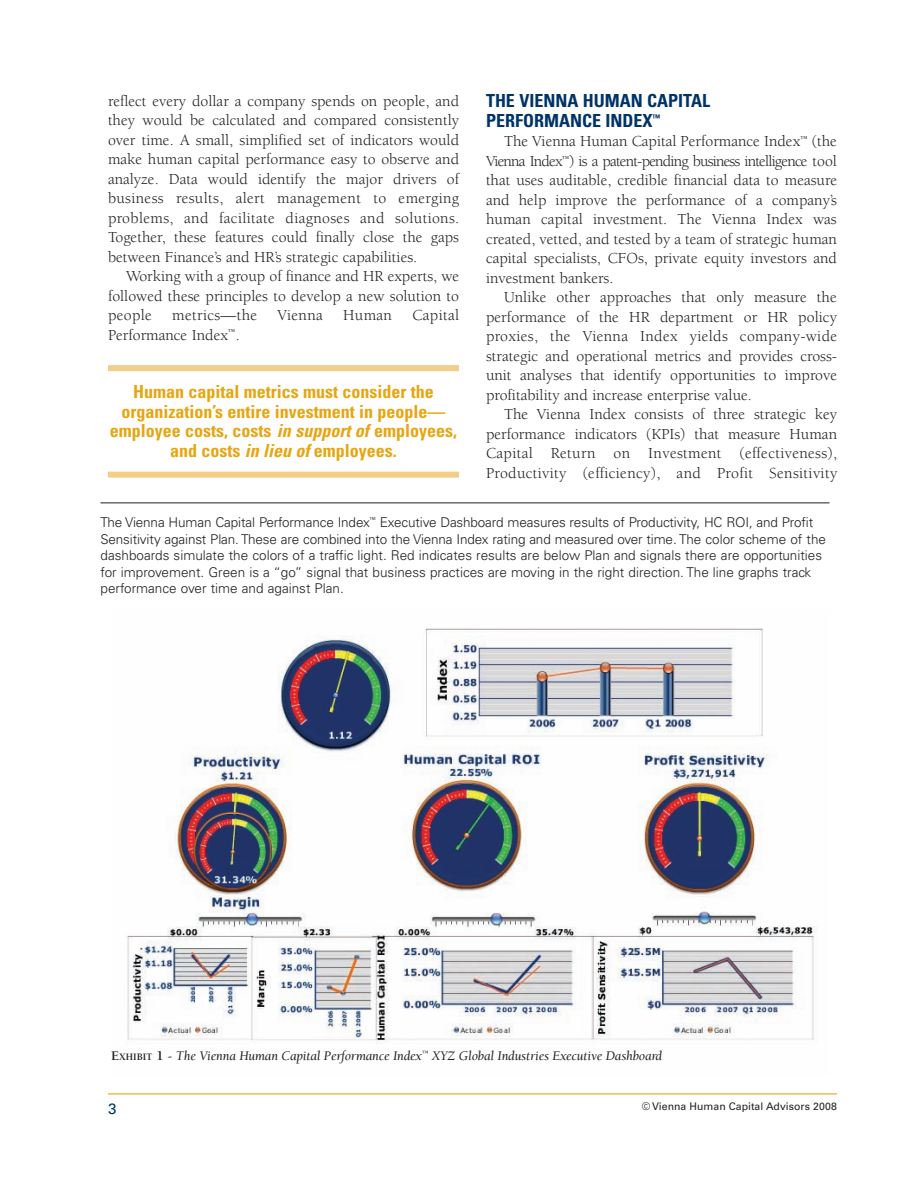
<style>
.page{position:relative;width:918px;height:1188px;background:#fff}
.page>*{position:absolute;margin:0;border:0;box-sizing:border-box;transform-origin:0 0}
.t1{font:700 condensed 18px/19.5px "Univers";color:#e7a512;text-align:center}
.t2{font:700 condensed 18px/19.5px "Univers";color:#003367}
.t3{font:15.75px/19.5px "Berkeley";color:#231f20;text-align:justify}
.t4{font:15.75px "Berkeley";letter-spacing:.02em;color:#231f20}
.t5{font:15px "Univers";color:#003367}
.t6{font:300 13.5px/16.5px "Univers";color:#231f20}
.t7{font:italic 13.5px "Berkeley";letter-spacing:-.01em;color:#231f20}
.t8{font:10.5px "Univers";color:#231f20}
.s1{font-style:italic}
.s2{font-weight:700;font-style:normal}
.s3{font-weight:700;font-style:normal;font-size:10.2px}
</style>
<div class="page">
<div style="left:108px;top:365px;width:351px;height:6px;background:#f4cd89"></div>
<div style="left:108px;top:472px;width:351px;height:6px;background:#f4cd89"></div>
<hr style="left:108px;top:1093px;width:729px;height:1px;background:#e7a512">
<img style="left:127px;top:628px;width:690px;height:416px">
<hr style="left:100px;top:503px;width:730px;height:1px;background:#231f20">
<p class="t3" style="left:108px;top:92px;width:353px">reflect every dollar a company spends on people, and they would be calculated and compared consistently over time. A small, simplified set of indicators would make human capital performance easy to observe and analyze. Data would identify the major drivers of business results, alert management to emerging problems, and facilitate diagnoses and solutions.<br>Together, these features could finally close the gaps between Finance’s and HR’s strategic capabilities.</p>
<p class="t3" style="left:108px;top:268px;width:353px;text-indent:18px">Working with a group of finance and HR experts, we followed these principles to develop a new solution to people</p>
<p class="t4" style="left:172px;top:309px;width:86px">metrics—the</p>
<p class="t3" style="left:278px;top:307px;width:47px">Vienna</p>
<p class="t3" style="left:343px;top:307px;width:50px">Human</p>
<p class="t4" style="left:412px;top:309px;width:48px">Capital</p>
<p class="t3" style="left:108px;top:326px;width:133px">Performance Index<sup>™</sup>.</p>
<p class="t1" style="left:110px;top:383px;width:349px">Human capital metrics must consider the organization’s entire investment in people— employee costs, costs <span class="s1">in support of</span> employees, and costs <span class="s1">in lieu of</span> employees.</p>
<p class="t2" style="left:486px;top:93px;width:226px">THE VIENNA HUMAN CAPITAL<br>PERFORMANCE INDEX<sup>™</sup></p>
<p class="t3" style="left:486px;top:133px;width:353px;text-indent:18px">The Vienna Human Capital Performance Index<sup>™</sup> (the Vienna Index<sup>™</sup>) is a patent-pending business intelligence tool that uses auditable, credible financial data to measure and help improve the performance of a company’s human capital investment. The Vienna Index was created, vetted, and tested by a team of strategic human capital specialists, CFOs, private equity investors and investment bankers.</p>
<p class="t3" style="left:486px;top:289px;width:353px;text-indent:18px">Unlike other approaches that only measure the performance of the HR department or HR policy proxies, the Vienna Index yields company-wide strategic and operational metrics and provides cross&shy;unit analyses that identify opportunities to improve profitability and increase enterprise value.</p>
<p class="t3" style="left:486px;top:406px;width:353px;text-indent:18px">The Vienna Index consists of three strategic key performance indicators (KPIs) that measure Human Capital Return on Investment (effectiveness), Productivity (efficiency), and Profit Sensitivity</p>
<p class="t6" style="left:100px;top:515px;width:727px">The Vienna Human Capital Performance Index<sup>™</sup> Executive Dashboard measures results of Productivity, HC ROI, and Profit Sensitivity against Plan. These are combined into the Vienna Index rating and measured over time. The color scheme of the dashboards simulate the colors of a traffic light. Red indicates results are below Plan and signals there are opportunities for improvement. Green is a “go” signal that business practices are moving in the right direction. The line graphs track performance over time and against Plan.</p>
<p class="t7" style="left:111px;top:1050px;width:552px"><span class="s2">E</span><span class="s3">XHIBIT</span> <span class="s2">1</span> - The Vienna Human Capital Performance Index<sup>™</sup> XYZ Global Industries Executive Dashboard</p>
<p class="t5" style="left:108px;top:1103px;width:10px">3</p>
<p class="t8" style="left:642px;top:1103px;width:197px">© Vienna Human Capital Advisors 2008</p>
</div>
